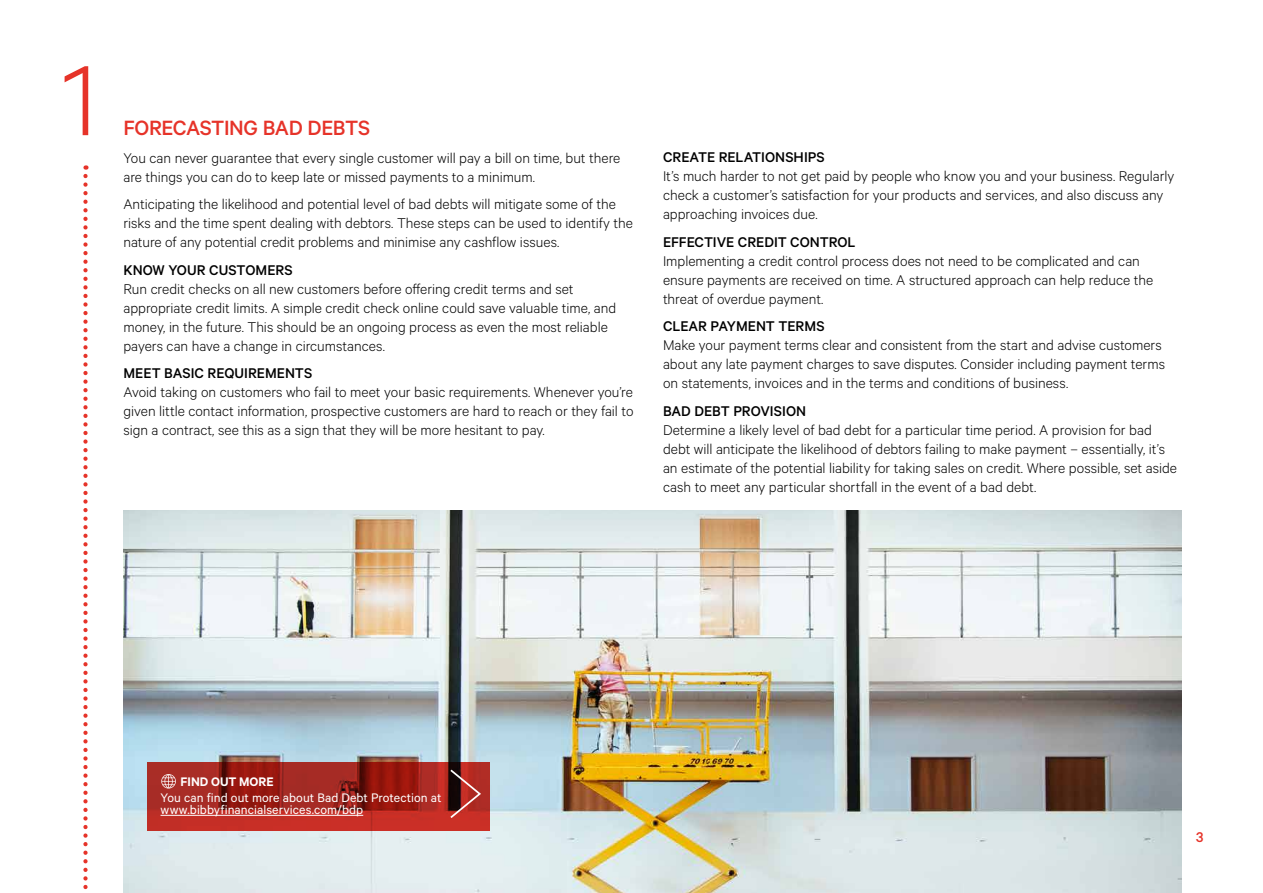
<style>
.page{position:relative;width:1263px;height:893px;background:#fff}
.page>*{position:absolute;margin:0;border:0;box-sizing:border-box;transform-origin:0 0}
.t1{font:300 112.05px "Calibre";color:#e63329}
.t2{font:500 23.25px "Calibre";letter-spacing:-.02em;color:#e63329}
.t3{font:300 15.9px/19px "Calibre";color:#000}
.t4{font:500 15.9px "Calibre";color:#000}
.t5{font:500 15.9px "Calibre";color:#e63329}
.t6{font:13.95px/12.8px "Calibre";letter-spacing:.005em;color:#fff}
.t7{font:600 13.95px "Calibre";color:#fff}
</style>
<div class="page">
<svg style="left:83px;top:176px;width:5px;height:714px"></svg>
<img style="left:123px;top:510px;width:1058px;height:383px">
<svg style="left:147px;top:762px;width:343px;height:68px;background:#a8261e"></svg>
<hr style="left:161px;top:815px;width:202px;height:1px;background:#fff">
<svg style="left:161px;top:774px;width:15px;height:14px"></svg>
<svg style="left:450px;top:770px;width:31px;height:48px"></svg>
<h1 class="t1" style="left:61px;top:35px;width:38px">1</h1>
<h2 class="t2" style="left:123px;top:114px;width:248px">FORECASTING BAD DEBTS</h2>
<p class="t3" style="left:123px;top:148px;width:498px">You can never guarantee that every single customer will pay a bill on time, but there are things you can do to keep late or missed payments to a minimum.</p>
<p class="t3" style="left:123px;top:194px;width:511px">Anticipating the likelihood and potential level of bad debts will mitigate some of the risks and the time spent dealing with debtors. These steps can be used to identify the nature of any potential credit problems and minimise any cashflow issues.</p>
<p class="t4" style="left:123px;top:260px;width:171px">KNOW YOUR CUSTOMERS</p>
<p class="t3" style="left:123px;top:279px;width:494px">Run credit checks on all new customers before offering credit terms and set appropriate credit limits. A simple credit check online could save valuable time, and money, in the future. This should be an ongoing process as even the most reliable payers can have a change in circumstances.</p>
<p class="t4" style="left:123px;top:364px;width:190px">MEET BASIC REQUIREMENTS</p>
<p class="t3" style="left:123px;top:382px;width:511px;text-align:justify">Avoid taking on customers who fail to meet your basic requirements. Whenever you’re given little contact information, prospective customers are hard to reach or they fail to sign a contract, see this as a sign that they will be more hesitant to pay.</p>
<p class="t4" style="left:663px;top:148px;width:163px">CREATE RELATIONSHIPS</p>
<p class="t3" style="left:663px;top:166px;width:513px">It’s much harder to not get paid by people who know you and your business. Regularly check a customer’s satisfaction for your products and services, and also discuss any approaching invoices due.</p>
<p class="t4" style="left:663px;top:233px;width:194px">EFFECTIVE CREDIT CONTROL</p>
<p class="t3" style="left:663px;top:251px;width:492px">Implementing a credit control process does not need to be complicated and can ensure payments are received on time. A structured approach can help reduce the threat of overdue payment.</p>
<p class="t4" style="left:663px;top:317px;width:163px">CLEAR PAYMENT TERMS</p>
<p class="t3" style="left:663px;top:335px;width:503px">Make your payment terms clear and consistent from the start and advise customers about any late payment charges to save disputes. Consider including payment terms on statements, invoices and in the terms and conditions of business.</p>
<p class="t4" style="left:663px;top:402px;width:145px">BAD DEBT PROVISION</p>
<p class="t3" style="left:663px;top:420px;width:515px">Determine a likely level of bad debt for a particular time period. A provision for bad debt will anticipate the likelihood of debtors failing to make payment – essentially, it’s an estimate of the potential liability for taking sales on credit. Where possible, set aside cash to meet any particular shortfall in the event of a bad debt.</p>
<p class="t7" style="left:181px;top:773px;width:94px">FIND OUT MORE</p>
<p class="t6" style="left:161px;top:790px;width:282px">You can find out more about Bad Debt Protection at www.bibbyfinancialservices.com/bdp</p>
<p class="t5" style="left:1196px;top:828px;width:9px">3</p>
</div>
